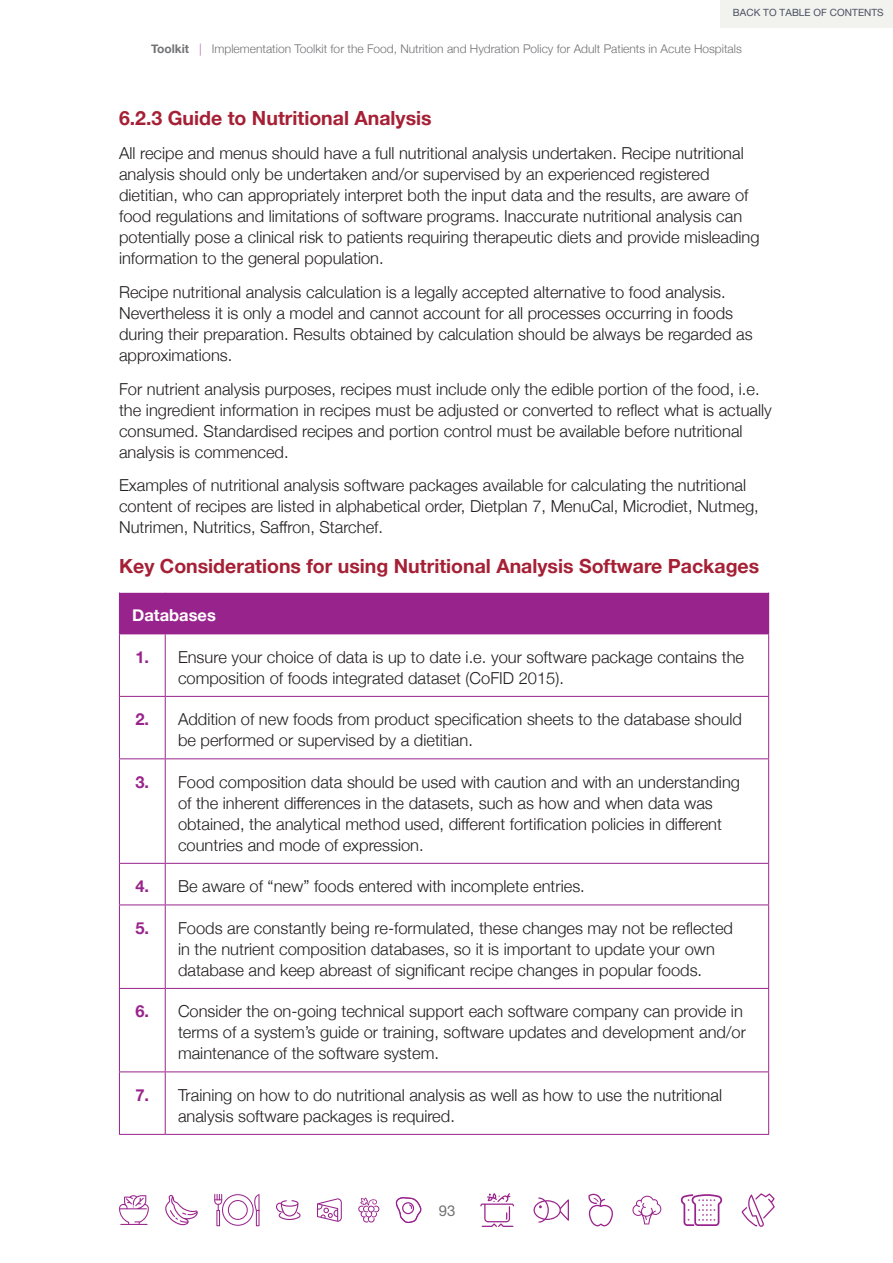
<style>
.page{position:relative;width:893px;height:1263px;background:#fff}
.page>*{position:absolute;margin:0;border:0;box-sizing:border-box;transform-origin:0 0}
.Sub_Head_13pt{font:700 19.5px "Helvetica Neue";color:#a62035}
.Toolkit_body{font:300 16.5px/21px "Helvetica Neue";color:#231f20}
.Toolkit_body-2{font:700 16.5px "Helvetica Neue";color:#99238c}
.Toolkit_body-3{font:700 16.5px "Helvetica Neue";color:#fff}
.t1{font:15px "Helvetica Neue";color:#717275}
.t2{font:300 12px "Helvetica Neue";color:#717275}
.t3{font:10.05px "Helvetica Neue";letter-spacing:.005em;color:#485061}
.s1{font-weight:700}
.s2{color:#b16aaa}
</style>
<div class="page">
<svg style="left:119px;top:1195px;width:30px;height:30px"></svg>
<svg style="left:165px;top:1195px;width:33px;height:30px"></svg>
<svg style="left:214px;top:1194px;width:45px;height:32px"></svg>
<svg style="left:276px;top:1200px;width:25px;height:20px"></svg>
<svg style="left:317px;top:1198px;width:25px;height:24px"></svg>
<svg style="left:358px;top:1197px;width:21px;height:25px"></svg>
<svg style="left:395px;top:1197px;width:27px;height:26px"></svg>
<svg style="left:480px;top:1193px;width:34px;height:34px"></svg>
<svg style="left:534px;top:1197px;width:35px;height:26px"></svg>
<svg style="left:588px;top:1194px;width:25px;height:32px"></svg>
<svg style="left:632px;top:1196px;width:29px;height:28px"></svg>
<svg style="left:681px;top:1194px;width:41px;height:32px"></svg>
<svg style="left:741px;top:1193px;width:34px;height:34px"></svg>
<div style="left:721px;top:0;width:172px;height:27px;background:#f2f2ef"></div>
<div style="left:119px;top:592px;width:650px;height:42px;background:#99238c"></div>
<hr style="left:768px;top:634px;width:1px;height:62px;background:#99238c">
<hr style="left:119px;top:696px;width:46px;height:1px;background:#99238c">
<hr style="left:165px;top:696px;width:604px;height:1px;background:#99238c">
<hr style="left:768px;top:697px;width:1px;height:61px;background:#99238c">
<hr style="left:119px;top:758px;width:46px;height:1px;background:#99238c">
<hr style="left:165px;top:758px;width:604px;height:1px;background:#99238c">
<hr style="left:768px;top:759px;width:1px;height:104px;background:#99238c">
<hr style="left:119px;top:634px;width:1px;height:62px;background:#99238c">
<hr style="left:165px;top:634px;width:1px;height:62px;background:#99238c">
<hr style="left:119px;top:697px;width:1px;height:61px;background:#99238c">
<hr style="left:165px;top:697px;width:1px;height:61px;background:#99238c">
<hr style="left:119px;top:759px;width:1px;height:104px;background:#99238c">
<hr style="left:165px;top:759px;width:1px;height:104px;background:#99238c">
<hr style="left:119px;top:863px;width:46px;height:1px;background:#99238c">
<hr style="left:119px;top:864px;width:1px;height:40px;background:#99238c">
<hr style="left:165px;top:863px;width:604px;height:1px;background:#99238c">
<hr style="left:165px;top:864px;width:1px;height:40px;background:#99238c">
<hr style="left:768px;top:864px;width:1px;height:40px;background:#99238c">
<hr style="left:119px;top:904px;width:46px;height:1px;background:#99238c">
<hr style="left:119px;top:905px;width:1px;height:83px;background:#99238c">
<hr style="left:165px;top:904px;width:604px;height:1px;background:#99238c">
<hr style="left:165px;top:905px;width:1px;height:83px;background:#99238c">
<hr style="left:768px;top:905px;width:1px;height:83px;background:#99238c">
<hr style="left:119px;top:988px;width:46px;height:1px;background:#99238c">
<hr style="left:119px;top:989px;width:1px;height:82px;background:#99238c">
<hr style="left:165px;top:988px;width:604px;height:1px;background:#99238c">
<hr style="left:165px;top:989px;width:1px;height:82px;background:#99238c">
<hr style="left:768px;top:989px;width:1px;height:82px;background:#99238c">
<hr style="left:119px;top:1071px;width:46px;height:1px;background:#99238c">
<hr style="left:119px;top:1072px;width:1px;height:62px;background:#99238c">
<hr style="left:165px;top:1071px;width:604px;height:1px;background:#99238c">
<hr style="left:165px;top:1072px;width:1px;height:62px;background:#99238c">
<hr style="left:768px;top:1072px;width:1px;height:62px;background:#99238c">
<hr style="left:119px;top:1134px;width:46px;height:1px;background:#99238c">
<hr style="left:165px;top:1134px;width:604px;height:1px;background:#99238c">
<hr style="left:119px;top:592px;width:46px;height:1px;background:#fff">
<hr style="left:165px;top:592px;width:604px;height:1px;background:#fff">
<p class="t3" style="left:733px;top:6px;width:152px">BACK TO TABLE OF CONTENTS</p>
<p class="t2" style="left:151px;top:39px;width:592px"><span class="s1">Toolkit</span> <span class="s2">|</span> Implementation Toolkit for the Food, Nutrition and Hydration Policy for Adult Patients in Acute Hospitals</p>
<p class="Sub_Head_13pt" style="left:119px;top:103px;width:314px">6.2.3 Guide to Nutritional Analysis</p>
<p class="Toolkit_body" style="left:119px;top:141px;width:642px">All recipe and menus should have a full nutritional analysis undertaken. Recipe nutritional analysis should only be undertaken and/or supervised by an experienced registered dietitian, who can appropriately interpret both the input data and the results, are aware of food regulations and limitations of software programs. Inaccurate nutritional analysis can potentially pose a clinical risk to patients requiring therapeutic diets and provide misleading information to the general population.</p>
<p class="Toolkit_body" style="left:119px;top:280px;width:635px">Recipe nutritional analysis calculation is a legally accepted alternative to food analysis.<br>Nevertheless it is only a model and cannot account for all processes occurring in foods during their preparation. Results obtained by calculation should be always be regarded as approximations.</p>
<p class="Toolkit_body" style="left:119px;top:377px;width:654px">For nutrient analysis purposes, recipes must include only the edible portion of the food, i.e. the ingredient information in recipes must be adjusted or converted to reflect what is actually consumed. Standardised recipes and portion control must be available before nutritional analysis is commenced.</p>
<p class="Toolkit_body" style="left:119px;top:474px;width:641px">Examples of nutritional analysis software packages available for calculating the nutritional content of recipes are listed in alphabetical order, Dietplan 7, MenuCal, Microdiet, Nutmeg,<br>Nutrimen, Nutritics, Saffron, Starchef.</p>
<p class="Sub_Head_13pt" style="left:119px;top:551px;width:642px">Key Considerations for using Nutritional Analysis Software Packages</p>
<p class="Toolkit_body-3" style="left:132px;top:602px;width:85px">Databases</p>
<p class="Toolkit_body-2" style="left:135px;top:644px;width:15px">1.</p>
<p class="Toolkit_body" style="left:178px;top:645px;width:568px">Ensure your choice of data is up to date i.e. your software package contains the composition of foods integrated dataset (CoFID 2015).</p>
<p class="Toolkit_body-2" style="left:135px;top:706px;width:15px">2.</p>
<p class="Toolkit_body" style="left:178px;top:707px;width:565px">Addition of new foods from product specification sheets to the database should be performed or supervised by a dietitian.</p>
<p class="Toolkit_body-2" style="left:135px;top:769px;width:15px">3.</p>
<p class="Toolkit_body" style="left:178px;top:770px;width:564px">Food composition data should be used with caution and with an understanding of the inherent differences in the datasets, such as how and when data was obtained, the analytical method used, different fortification policies in different countries and mode of expression.</p>
<p class="Toolkit_body-2" style="left:135px;top:873px;width:15px">4.</p>
<p class="Toolkit_body" style="left:178px;top:874px;width:408px">Be aware of “new” foods entered with incomplete entries.</p>
<p class="Toolkit_body-2" style="left:135px;top:915px;width:15px">5.</p>
<p class="Toolkit_body" style="left:178px;top:916px;width:557px">Foods are constantly being re-formulated, these changes may not be reflected in the nutrient composition databases, so it is important to update your own database and keep abreast of significant recipe changes in popular foods.</p>
<p class="Toolkit_body-2" style="left:135px;top:998px;width:15px">6.</p>
<p class="Toolkit_body" style="left:178px;top:999px;width:569px">Consider the on-going technical support each software company can provide in terms of a system’s guide or training, software updates and development and/or maintenance of the software system.</p>
<p class="Toolkit_body-2" style="left:135px;top:1082px;width:15px">7.</p>
<p class="Toolkit_body" style="left:178px;top:1083px;width:546px">Training on how to do nutritional analysis as well as how to use the nutritional analysis software packages is required.</p>
<p class="t1" style="left:439px;top:1202px;width:18px">93</p>
</div>
